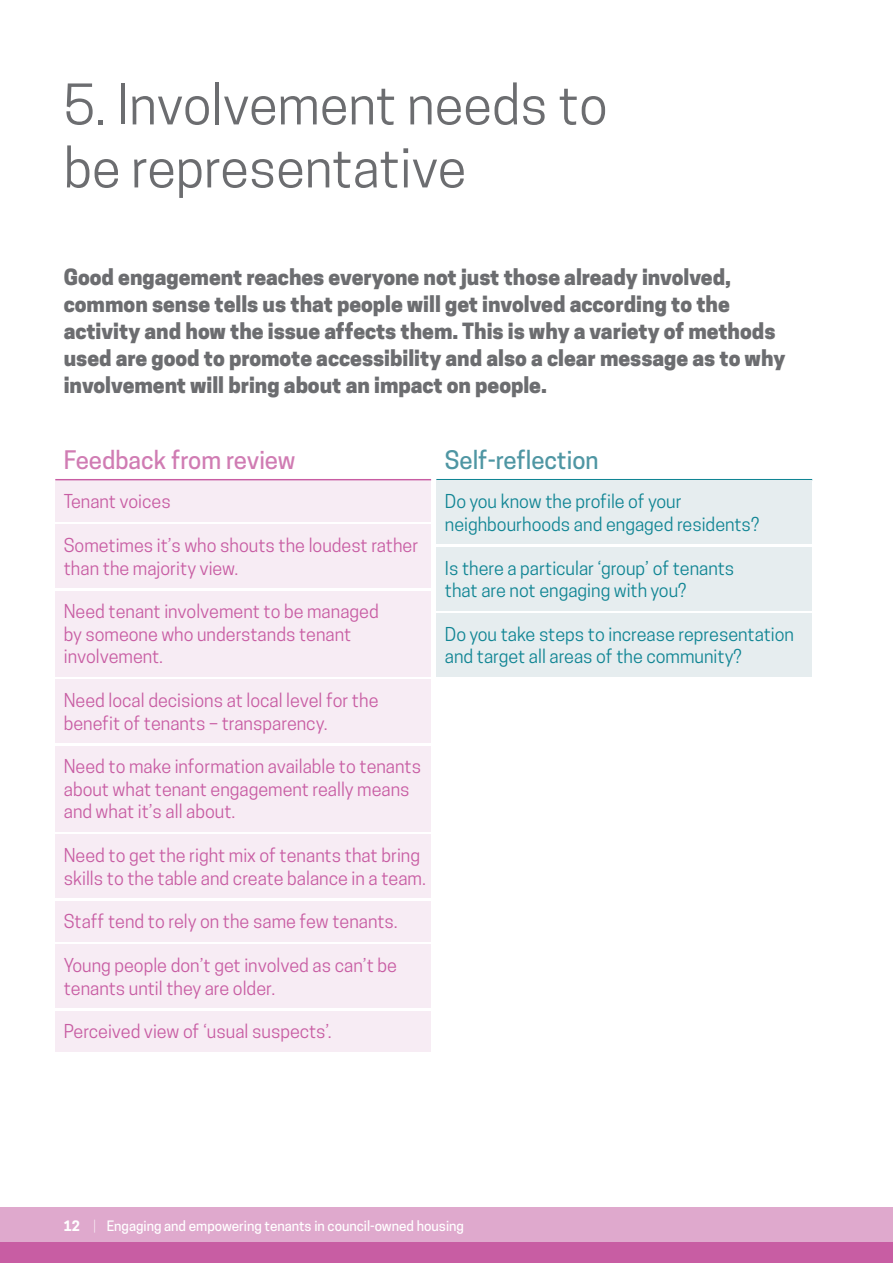
<style>
.page{position:relative;width:893px;height:1263px;background:#fff}
.page>*{position:absolute;margin:0;border:0;box-sizing:border-box;transform-origin:0 0}
._04-Headder{font:52.5px/63px "Cooper Hewitt";color:#6c6d70}
.feedback_title{font:500 24px "Cooper Hewitt";color:#d07cb3}
.self_reflection_titl{font:500 24px "Cooper Hewitt";color:#4f96a3}
._02-intro_par{font:800 21px/27px "Cooper Hewitt";color:#6c6d70}
.feedback{font:18px/22.5px "Cooper Hewitt";color:#c85da3}
.self-reflection{font:18px/22.5px "Cooper Hewitt";color:#108594}
.t1{font:500 13.5px "Cooper Hewitt";color:#fff}
.s1{font-weight:700}
.s2{font-weight:300}
</style>
<div class="page">
<div style="left:0;top:1242px;width:893px;height:21px;background:#c85da3"></div>
<div style="left:0;top:1208px;width:893px;height:34px;background:#dfa9cd"></div>
<hr style="left:55px;top:479px;width:376px;height:1px;background:#c85da3">
<div style="left:55px;top:481px;width:376px;height:40px;background:#f7ecf4"></div>
<div style="left:55px;top:524px;width:376px;height:63px;background:#f7ecf4"></div>
<div style="left:55px;top:591px;width:376px;height:85px;background:#f7ecf4"></div>
<div style="left:55px;top:679px;width:376px;height:63px;background:#f7ecf4"></div>
<div style="left:55px;top:746px;width:376px;height:85px;background:#f7ecf4"></div>
<div style="left:55px;top:834px;width:376px;height:64px;background:#f7ecf4"></div>
<div style="left:55px;top:901px;width:376px;height:40px;background:#f7ecf4"></div>
<div style="left:55px;top:945px;width:376px;height:63px;background:#f7ecf4"></div>
<div style="left:55px;top:1011px;width:376px;height:40px;background:#f7ecf4"></div>
<hr style="left:436px;top:479px;width:376px;height:1px;background:#108594">
<div style="left:436px;top:481px;width:376px;height:63px;background:#e6edef"></div>
<div style="left:436px;top:547px;width:376px;height:63px;background:#e6edef"></div>
<div style="left:436px;top:613px;width:376px;height:63px;background:#e6edef"></div>
<p class="_04-Headder" style="left:64px;top:73px;width:545px">5. Involvement needs to be representative</p>
<p class="_02-intro_par" style="left:64px;top:263px;width:723px">Good engagement reaches everyone not just those already involved, common sense tells us that people will get involved according to the activity and how the issue affects them. This is why a variety of methods used are good to promote accessibility and also a clear message as to why involvement will bring about an impact on people.</p>
<p class="feedback_title" style="left:64px;top:446px;width:233px">Feedback from review</p>
<p class="feedback" style="left:64px;top:490px;width:108px">Tenant voices</p>
<p class="feedback" style="left:64px;top:534px;width:356px">Sometimes it’s who shouts the loudest rather than the majority view.</p>
<p class="feedback" style="left:64px;top:600px;width:316px">Need tenant involvement to be managed by someone who understands tenant involvement.</p>
<p class="feedback" style="left:64px;top:689px;width:316px">Need local decisions at local level for the benefit of tenants – transparency.</p>
<p class="feedback" style="left:64px;top:755px;width:359px">Need to make information available to tenants about what tenant engagement really means and what it’s all about.</p>
<p class="feedback" style="left:64px;top:844px;width:364px">Need to get the right mix of tenants that bring skills to the table and create balance in a team.</p>
<p class="feedback" style="left:64px;top:910px;width:336px">Staff tend to rely on the same few tenants.</p>
<p class="feedback" style="left:64px;top:954px;width:335px">Young people don’t get involved as can’t be tenants until they are older.</p>
<p class="feedback" style="left:64px;top:1020px;width:270px">Perceived view of ‘usual suspects’.</p>
<p class="self_reflection_titl" style="left:445px;top:446px;width:155px">Self-reflection</p>
<p class="self-reflection" style="left:445px;top:490px;width:316px">Do you know the profile of your neighbourhoods and engaged residents?</p>
<p class="self-reflection" style="left:445px;top:556px;width:291px">Is there a particular ‘group’ of tenants that are not engaging with you?</p>
<p class="self-reflection" style="left:445px;top:623px;width:351px">Do you take steps to increase representation and target all areas of the community?</p>
<p class="t1" style="left:64px;top:1218px;width:402px"><span class="s1">12</span> <span class="s2">|</span> Engaging and empowering tenants in council-owned housing</p>
</div>
